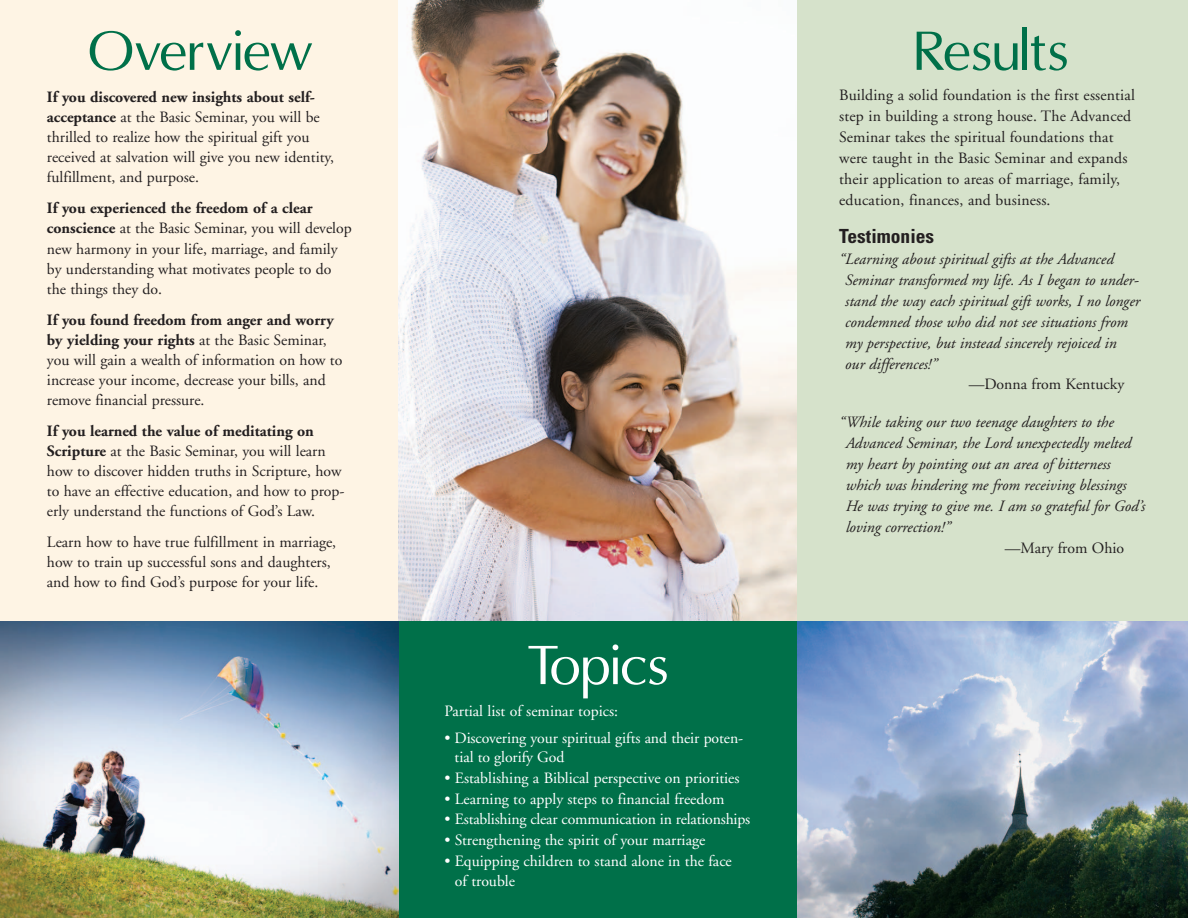
<style>
.page{position:relative;width:1188px;height:918px;background:#fff}
.page>*{position:absolute;margin:0;border:0;box-sizing:border-box;transform-origin:0 0}
.titles{font:52.5px "Omni";color:#007049}
.titles-2{font:52.5px "Omni";color:#fff}
.Univers_Title{font:700 condensed 19.5px "Univers";color:#231f20}
.Body{font:15.75px/20.1px "Adobe Garamond";color:#231f20}
.TESTIMONY{font:italic 15.75px/21px "Adobe Garamond";color:#231f20}
.Body-2{font:15.75px/19.5px "Adobe Garamond";color:#fff}
.TESTIMONY-2{font:15.75px "Adobe Garamond";color:#231f20}
.s1{font-weight:700}
</style>
<div class="page">
<img style="left:796px;top:621px;width:392px;height:297px">
<div style="left:0;top:0;width:400px;height:624px;background:#fef4e4"></div>
<div style="left:796px;top:0;width:392px;height:621px;background:#d6e2cb"></div>
<div style="left:398px;top:611px;width:398px;height:307px;background:#007049"></div>
<img style="left:0;top:621px;width:398px;height:297px">
<img style="left:398px;top:0;width:398px;height:621px">
<p class="titles" style="left:88px;top:18px;width:227px">Overview</p>
<p class="Body" style="left:47px;top:87px;width:289px"><span class="s1">If you discovered new insights about self&shy;acceptance</span> at the Basic Seminar, you will be thrilled to realize how the spiritual gift you received at salvation will give you new identity, fulfillment, and purpose.</p>
<p class="Body" style="left:47px;top:199px;width:306px"><span class="s1">If you experienced the freedom of a clear conscience</span> at the Basic Seminar, you will develop new harmony in your life, marriage, and family by understanding what motivates people to do the things they do.</p>
<p class="Body" style="left:47px;top:310px;width:297px"><span class="s1">If you found freedom from anger and worry by yielding your rights</span> at the Basic Seminar, you will gain a wealth of information on how to increase your income, decrease your bills, and remove financial pressure.</p>
<p class="Body" style="left:47px;top:421px;width:299px"><span class="s1">If you learned the value of meditating on Scripture</span> at the Basic Seminar, you will learn how to discover hidden truths in Scripture, how to have an effective education, and how to prop&shy;erly understand the functions of God’s Law.</p>
<p class="Body" style="left:47px;top:533px;width:291px">Learn how to have true fulfillment in marriage, how to train up successful sons and daughters, and how to find God’s purpose for your life.</p>
<p class="titles-2" style="left:526px;top:632px;width:144px">Topics</p>
<p class="Body-2" style="left:444px;top:702px;width:175px">Partial list of seminar topics:</p>
<p class="Body-2" style="left:455px;top:728px;width:290px;text-indent:-10px">• Discovering your spiritual gifts and their poten&shy;tial to glorify God</p>
<p class="Body-2" style="left:444px;top:769px;width:297px">• Establishing a Biblical perspective on priorities</p>
<p class="Body-2" style="left:444px;top:789px;width:282px">• Learning to apply steps to financial freedom</p>
<p class="Body-2" style="left:444px;top:810px;width:307px">• Establishing clear communication in relationships</p>
<p class="Body-2" style="left:444px;top:831px;width:262px">• Strengthening the spirit of your marriage</p>
<p class="Body-2" style="left:455px;top:852px;width:279px;text-indent:-10px">• Equipping children to stand alone in the face of trouble</p>
<p class="titles" style="left:914px;top:18px;width:156px">Results</p>
<p class="Body" style="left:839px;top:85px;width:297px;line-height:21px">Building a solid foundation is the first essential step in building a strong house. The Advanced Seminar takes the spiritual foundations that were taught in the Basic Seminar and expands their application to areas of marriage, family, education, finances, and business.</p>
<p class="Univers_Title" style="left:839px;top:224px;width:96px">Testimonies</p>
<p class="TESTIMONY" style="left:845px;top:249px;width:296px;text-indent:-6px">“Learning about spiritual gifts at the Advanced Seminar transformed my life. As I began to under&shy;stand the way each spiritual gift works, I no longer condemned those who did not see situations from my perspective, but instead sincerely rejoiced in our differences!”</p>
<p class="TESTIMONY-2" style="left:969px;top:376px;width:157px">—Donna from Kentucky</p>
<p class="TESTIMONY" style="left:846px;top:412px;width:301px;text-indent:-6px">“While taking our two teenage daughters to the Advanced Seminar, the Lord unexpectedly melted my heart by pointing out an area of bitterness which was hindering me from receiving blessings He was trying to give me. I am so grateful for God’s loving correction!”</p>
<p class="Body" style="left:1005px;top:538px;width:121px">—Mary from Ohio</p>
</div>
